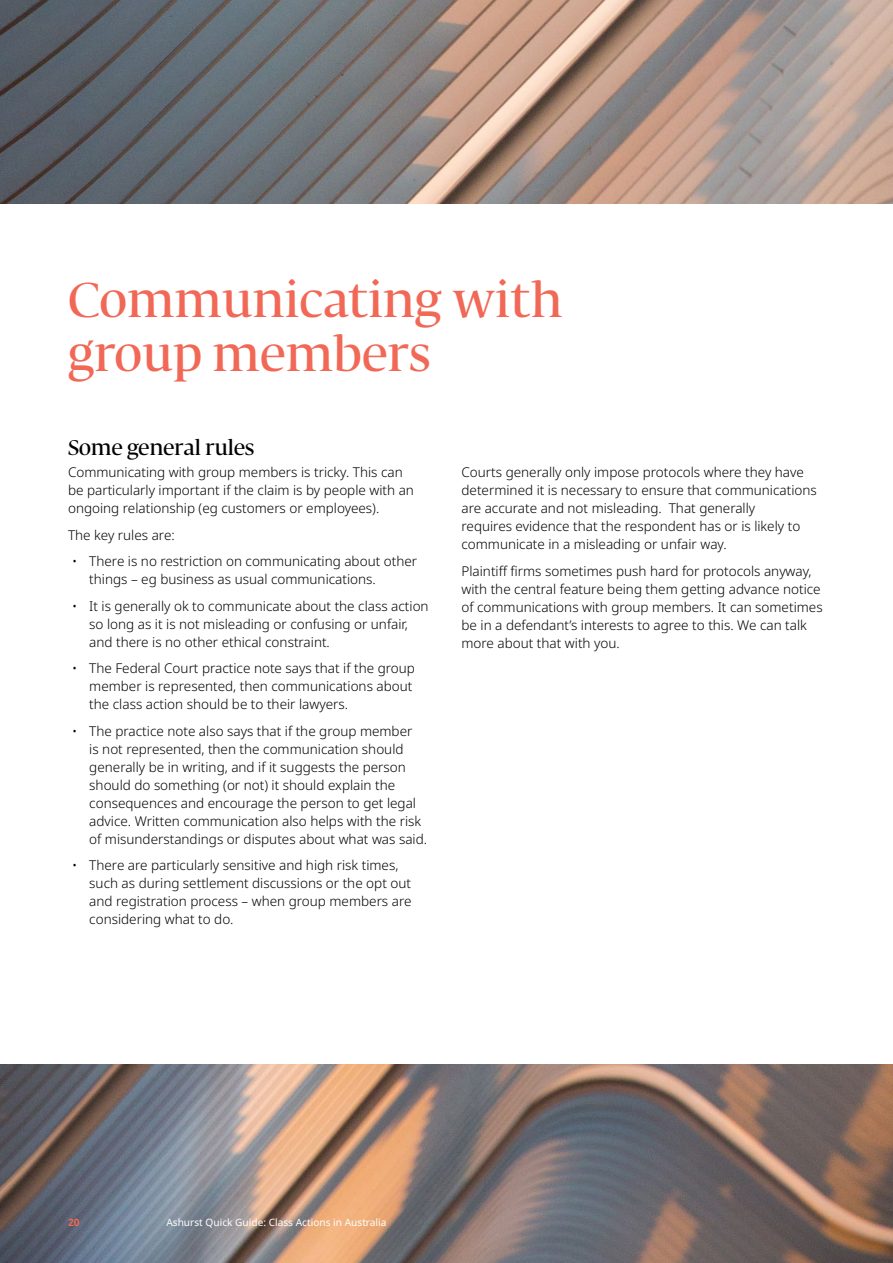
<style>
.page{position:relative;width:893px;height:1263px;background:#fff}
.page>*{position:absolute;margin:0;border:0;box-sizing:border-box;transform-origin:0 0}
.t1{font:500 48px/54px "Fedra Serif Display";letter-spacing:.02em;color:#f26856}
.t2{font:500 21px "Fedra Serif Display";letter-spacing:.01em;color:#000}
.t3{font:300 13.5px/18px "Noto Sans";color:#000}
.t4{font:10.2px "Noto Sans";color:#fff}
.t5{font:700 10.2px "Noto Sans";color:#f26856}
</style>
<div class="page">
<img style="left:0;top:0;width:893px;height:1263px">
<div style="left:0;top:205px;width:893px;height:859px;background:#fff"></div>
<h1 class="t1" style="left:68px;top:278px;width:496px">Communicating with group members</h1>
<h2 class="t2" style="left:68px;top:435px;width:188px">Some general rules</h2>
<p class="t3" style="left:68px;top:464px;width:347px">Communicating with group members is tricky. This can be particularly important if the claim is by people with an ongoing relationship (eg customers or employees).</p>
<p class="t3" style="left:68px;top:526px;width:108px">The key rules are:</p>
<p class="t3" style="left:89px;top:553px;width:329px;text-indent:-17px">• There is no restriction on communicating about other things – eg business as usual communications.</p>
<p class="t3" style="left:89px;top:597px;width:341px;text-indent:-17px">• It is generally ok to communicate about the class action so long as it is not misleading or confusing or unfair, and there is no other ethical constraint.</p>
<p class="t3" style="left:89px;top:660px;width:327px;text-indent:-17px">• The Federal Court practice note says that if the group member is represented, then communications about the class action should be to their lawyers.</p>
<p class="t3" style="left:89px;top:722px;width:339px;text-indent:-17px">• The practice note also says that if the group member<br>is not represented, then the communication should generally be in writing, and if it suggests the person should do something (or not) it should explain the consequences and encourage the person to get legal advice. Written communication also helps with the risk of misunderstandings or disputes about what was said.</p>
<p class="t3" style="left:89px;top:857px;width:324px;text-indent:-17px">• There are particularly sensitive and high risk times, such as during settlement discussions or the opt out and registration process – when group members are considering what to do.</p>
<p class="t3" style="left:461px;top:464px;width:357px">Courts generally only impose protocols where they have determined it is necessary to ensure that communications are accurate and not misleading. That generally<br>requires evidence that the respondent has or is likely to communicate in a misleading or unfair way.</p>
<p class="t3" style="left:461px;top:562px;width:363px">Plaintiff firms sometimes push hard for protocols anyway, with the central feature being them getting advance notice of communications with group members. It can sometimes be in a defendant’s interests to agree to this. We can talk more about that with you.</p>
<p class="t5" style="left:68px;top:1216px;width:13px">20</p>
<p class="t4" style="left:166px;top:1216px;width:222px">Ashurst Quick Guide: Class Actions in Australia</p>
</div>
